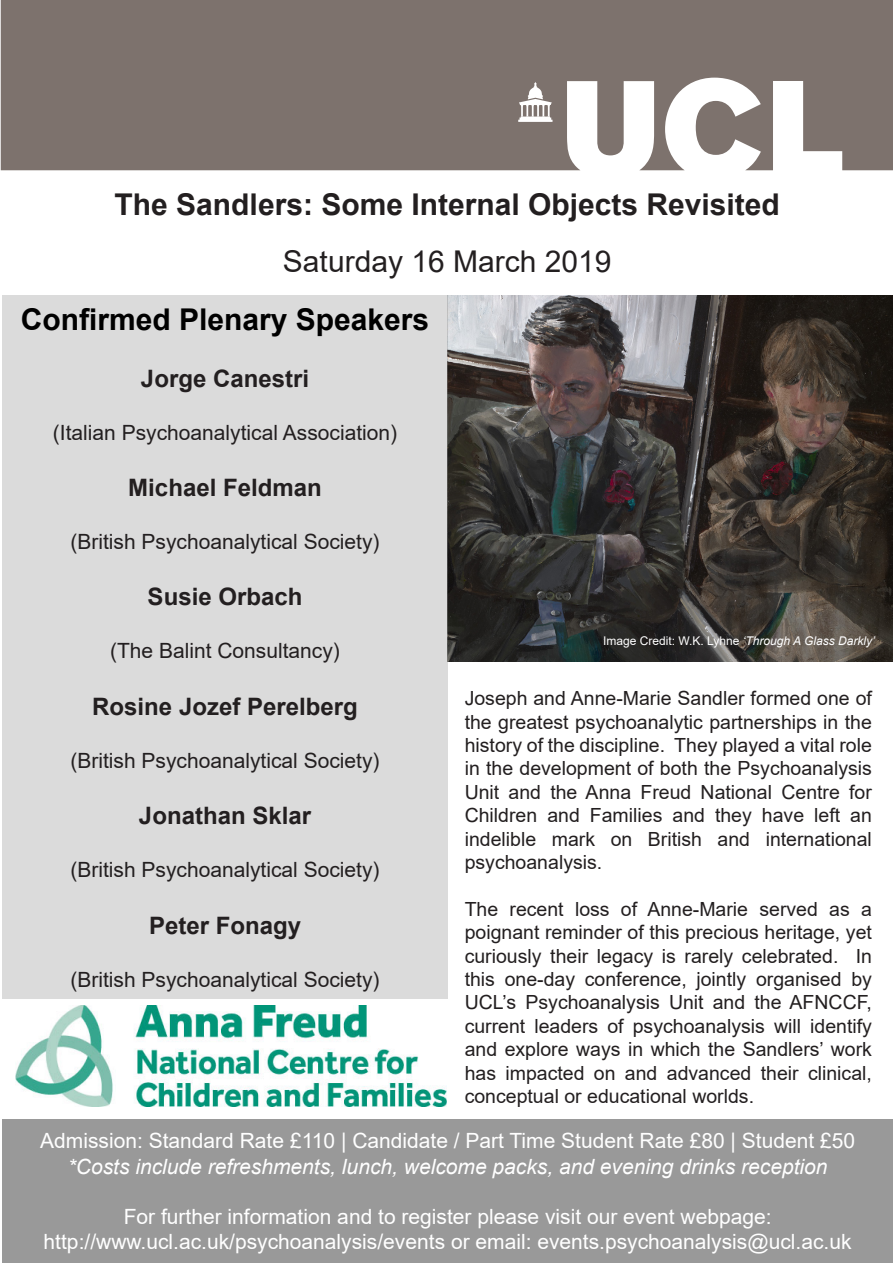
<style>
.page{position:relative;width:893px;height:1263px;background:#fff}
.page>*{position:absolute;margin:0;border:0;box-sizing:border-box;transform-origin:0 0}
.t1{font:700 30px "Arial";color:#231f20}
.t2{font:700 30px "Arial";color:#000}
.t3{font:30px "Arial";color:#231f20}
.t4{font:700 24px "Arial";color:#231f20}
.t5{font:21px "Arial";color:#fff}
.t6{font:21px "Arial";color:#231f20}
.t7{font:italic 21px "Arial";color:#fff}
.t8{font:19.5px/23.4px "Arial";color:#231f20;text-align:justify}
.t9{font:12px "Arial";color:#fff}
.s1{font-style:italic}
</style>
<div class="page">
<svg style="left:1px;top:0;width:892px;height:170px;background:#897f7a"></svg>
<svg style="left:518px;top:82px;width:34px;height:40px"></svg>
<div style="left:2px;top:1119px;width:891px;height:144px;background:#999"></div>
<img style="left:15px;top:1005px;width:431px;height:101px">
<img style="left:448px;top:296px;width:445px;height:365px">
<div style="left:2px;top:296px;width:446px;height:703px;background:#dbdbdb"></div>
<p class="t1" style="left:115px;top:184px;width:667px">The Sandlers: Some Internal Objects Revisited</p>
<p class="t3" style="left:283px;top:241px;width:330px">Saturday 16 March 2019</p>
<p class="t2" style="left:21px;top:298px;width:410px">Confirmed Plenary Speakers</p>
<p class="t4" style="left:141px;top:361px;width:170px">Jorge Canestri</p>
<p class="t6" style="left:53px;top:418px;width:346px">(Italian Psychoanalytical Association)</p>
<p class="t4" style="left:128px;top:471px;width:195px">Michael Feldman</p>
<p class="t6" style="left:70px;top:527px;width:311px">(British Psychoanalytical Society)</p>
<p class="t4" style="left:148px;top:580px;width:156px">Susie Orbach</p>
<p class="t6" style="left:110px;top:636px;width:231px">(The Balint Consultancy)</p>
<p class="t4" style="left:92px;top:689px;width:267px">Rosine Jozef Perelberg</p>
<p class="t6" style="left:70px;top:746px;width:311px">(British Psychoanalytical Society)</p>
<p class="t4" style="left:139px;top:799px;width:174px">Jonathan Sklar</p>
<p class="t6" style="left:70px;top:855px;width:311px">(British Psychoanalytical Society)</p>
<p class="t4" style="left:149px;top:908px;width:154px">Peter Fonagy</p>
<p class="t6" style="left:70px;top:965px;width:311px">(British Psychoanalytical Society)</p>
<p class="t9" style="left:603px;top:632px;width:273px">Image Credit: W.K. Lyhne <span class="s1">‘Through A Glass Darkly’</span></p>
<p class="t8" style="left:465px;top:686px;width:409px">Joseph and Anne-Marie Sandler formed one of the greatest psychoanalytic partnerships in the history of the discipline. They played a vital role in the development of both the Psychoanalysis Unit and the Anna Freud National Centre for Children and Families and they have left an indelible mark on British and international psychoanalysis.</p>
<p class="t8" style="left:465px;top:897px;width:409px">The recent loss of Anne-Marie served as a poignant reminder of this precious heritage, yet curiously their legacy is rarely celebrated. In this one-day conference, jointly organised by UCL’s Psychoanalysis Unit and the AFNCCF, current leaders of psychoanalysis will identify and explore ways in which the Sandlers’ work has impacted on and advanced their clinical, conceptual or educational worlds.</p>
<p class="t5" style="left:40px;top:1126px;width:816px">Admission: Standard Rate £110 | Candidate / Part Time Student Rate £80 | Student £50</p>
<p class="t7" style="left:68px;top:1152px;width:761px">*Costs include refreshments, lunch, welcome packs, and evening drinks reception</p>
<p class="t5" style="left:124px;top:1202px;width:649px">For further information and to register please visit our event webpage:</p>
<p class="t5" style="left:44px;top:1227px;width:809px">http://www.ucl.ac.uk/psychoanalysis/events or email: events.psychoanalysis@ucl.ac.uk</p>
</div>
